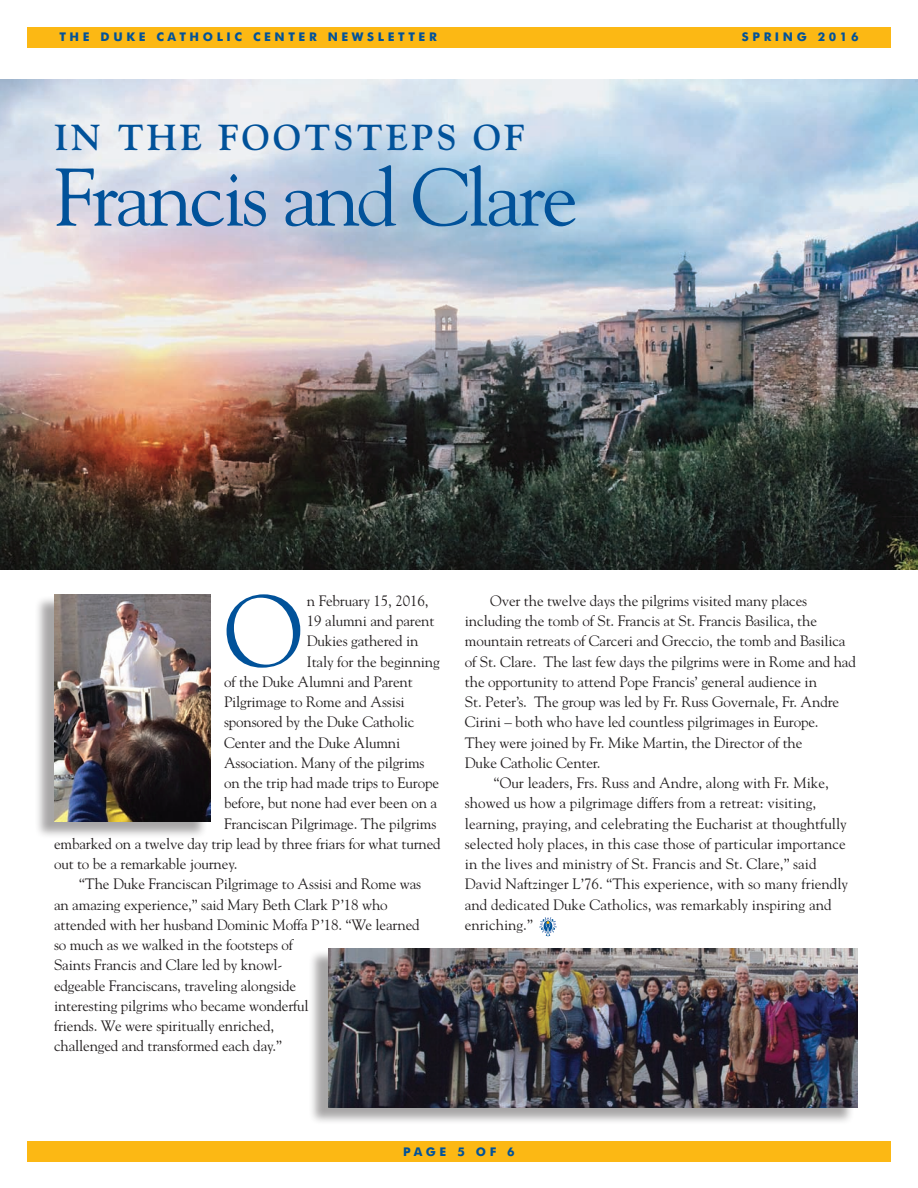
<style>
.page{position:relative;width:918px;height:1188px;background:#fff}
.page>*{position:absolute;margin:0;border:0;box-sizing:border-box;transform-origin:0 0}
.t1{font:101.25px "Goudy";color:#01529a}
.t2{font:81px "Goudy";letter-spacing:-.04em;color:#01529a}
.t3{font:700 36px "Goudy";letter-spacing:.09em;color:#01529a}
.t4{font:15px "Goudy";letter-spacing:-.01em;color:#231f20}
.t5{font:700 12px "Futura BT";letter-spacing:.3em;color:#01529a}
</style>
<div class="page">
<img style="left:0;top:80px;width:918px;height:490px">
<div style="left:27px;top:27px;width:864px;height:21px;background:#fcb814"></div>
<div style="left:27px;top:1141px;width:864px;height:21px;background:#fcb814"></div>
<div style="left:35px;top:595px;width:172px;height:244px;background:#231f20;opacity:.4"></div>
<img style="left:54px;top:594px;width:157px;height:227px">
<div style="left:309px;top:950px;width:546px;height:176px;background:#231f20;opacity:.4"></div>
<img style="left:328px;top:948px;width:530px;height:160px">
<svg style="left:539px;top:917px;width:18px;height:19px"></svg>
<p class="t5" style="left:59px;top:30px;width:379px">THE DUKE CATHOLIC CENTER NEWSLETTER</p>
<p class="t5" style="left:742px;top:30px;width:118px">SPRING 2016</p>
<h3 class="t3" style="left:54px;top:116px;width:472px">IN THE FOOTSTEPS OF</h3>
<h2 class="t2" style="left:54px;top:147px;width:525px">Francis and Clare</h2>
<h1 class="t1" style="left:224px;top:569px;width:80px">O</h1>
<p class="t4" style="left:307px;top:591px;width:123px">n February 15, 2016,</p>
<p class="t4" style="left:307px;top:612px;width:129px">19 alumni and parent</p>
<p class="t4" style="left:307px;top:632px;width:113px">Dukies gathered in</p>
<p class="t4" style="left:307px;top:652px;width:134px">Italy for the beginning</p>
<p class="t4" style="left:224px;top:672px;width:190px">of the Duke Alumni and Parent</p>
<p class="t4" style="left:224px;top:693px;width:182px">Pilgrimage to Rome and Assisi</p>
<p class="t4" style="left:224px;top:713px;width:192px">sponsored by the Duke Catholic</p>
<p class="t4" style="left:224px;top:733px;width:178px">Center and the Duke Alumni</p>
<p class="t4" style="left:224px;top:753px;width:202px">Association. Many of the pilgrims</p>
<p class="t4" style="left:224px;top:774px;width:217px">on the trip had made trips to Europe</p>
<p class="t4" style="left:224px;top:794px;width:215px">before, but none had ever been on a</p>
<p class="t4" style="left:224px;top:814px;width:214px">Franciscan Pilgrimage. The pilgrims</p>
<p class="t4" style="left:54px;top:834px;width:388px">embarked on a twelve day trip lead by three friars for what turned</p>
<p class="t4" style="left:54px;top:855px;width:185px">out to be a remarkable journey.</p>
<p class="t4" style="left:79px;top:875px;width:343px">“The Duke Franciscan Pilgrimage to Assisi and Rome was</p>
<p class="t4" style="left:54px;top:895px;width:335px">an amazing experience,” said Mary Beth Clark P’18 who</p>
<p class="t4" style="left:54px;top:915px;width:367px">attended with her husband Dominic Moffa P’18. “We learned</p>
<p class="t4" style="left:54px;top:936px;width:241px">so much as we walked in the footsteps of</p>
<p class="t4" style="left:54px;top:956px;width:230px">Saints Francis and Clare led by knowl-</p>
<p class="t4" style="left:54px;top:976px;width:244px">edgeable Franciscans, traveling alongside</p>
<p class="t4" style="left:54px;top:996px;width:256px">interesting pilgrims who became wonderful</p>
<p class="t4" style="left:54px;top:1017px;width:222px">friends. We were spiritually enriched,</p>
<p class="t4" style="left:54px;top:1037px;width:230px">challenged and transformed each day.”</p>
<p class="t4" style="left:490px;top:591px;width:319px">Over the twelve days the pilgrims visited many places</p>
<p class="t4" style="left:465px;top:612px;width:354px">including the tomb of St. Francis at St. Francis Basilica, the</p>
<p class="t4" style="left:465px;top:632px;width:382px">mountain retreats of Carceri and Greccio, the tomb and Basilica</p>
<p class="t4" style="left:465px;top:652px;width:393px">of St. Clare. The last few days the pilgrims were in Rome and had</p>
<p class="t4" style="left:465px;top:672px;width:354px">the opportunity to attend Pope Francis’ general audience in</p>
<p class="t4" style="left:465px;top:693px;width:376px">St. Peter’s. The group was led by Fr. Russ Governale, Fr. Andre</p>
<p class="t4" style="left:465px;top:713px;width:355px">Cirini – both who have led countless pilgrimages in Europe.</p>
<p class="t4" style="left:465px;top:733px;width:339px">They were joined by Fr. Mike Martin, the Director of the</p>
<p class="t4" style="left:465px;top:753px;width:137px">Duke Catholic Center.</p>
<p class="t4" style="left:494px;top:774px;width:336px">“Our leaders, Frs. Russ and Andre, along with Fr. Mike,</p>
<p class="t4" style="left:465px;top:794px;width:353px">showed us how a pilgrimage differs from a retreat: visiting,</p>
<p class="t4" style="left:465px;top:814px;width:384px">learning, praying, and celebrating the Eucharist at thoughtfully</p>
<p class="t4" style="left:465px;top:834px;width:382px">selected holy places, in this case those of particular importance</p>
<p class="t4" style="left:465px;top:855px;width:353px">in the lives and ministry of St. Francis and St. Clare,” said</p>
<p class="t4" style="left:465px;top:875px;width:385px">David Naftzinger L’76. “This experience, with so many friendly</p>
<p class="t4" style="left:465px;top:895px;width:368px">and dedicated Duke Catholics, was remarkably inspiring and</p>
<p class="t4" style="left:465px;top:915px;width:69px">enriching.”</p>
<p class="t5" style="left:403px;top:1144px;width:113px">PAGE 5 OF 6</p>
</div>
